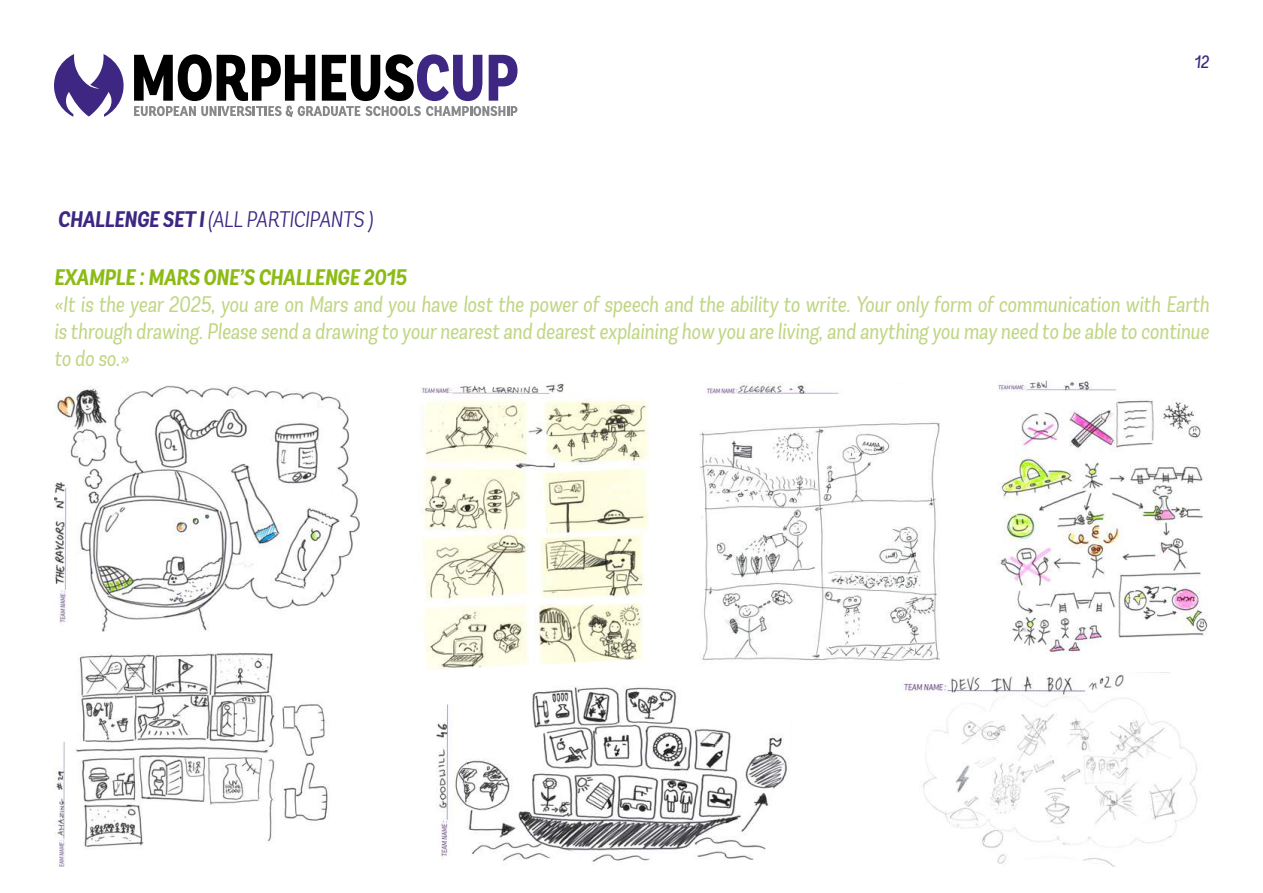
<style>
.page{position:relative;width:1263px;height:893px;background:#fff}
.page>*{position:absolute;margin:0;border:0;box-sizing:border-box;transform-origin:0 0}
.t1{font:italic condensed 22.5px/27px "Andes";color:#c0d682;text-align:justify}
.t2{font:italic 700 condensed 22.5px "Andes";color:#8cbb15}
.t3{font:italic 300 condensed 22.5px "Andes";color:#3e2782}
.t4{font:italic 18px "Andes Condensed";color:#3e2782}
.s1{font-weight:700}
</style>
<div class="page">
<svg style="left:54px;top:54px;width:70px;height:63px"></svg>
<svg style="left:134px;top:54px;width:383px;height:63px"></svg>
<img style="left:903px;top:674px;width:294px;height:192px">
<img style="left:700px;top:383px;width:240px;height:279px">
<img style="left:420px;top:384px;width:229px;height:286px">
<img style="left:436px;top:685px;width:351px;height:177px">
<img style="left:56px;top:652px;width:274px;height:215px">
<img style="left:54px;top:385px;width:306px;height:246px">
<img style="left:998px;top:380px;width:210px;height:273px">
<p class="t3" style="left:58px;top:206px;width:317px"><span class="s1">CHALLENGE SET I</span> (ALL PARTICIPANTS )</p>
<p class="t4" style="left:1194px;top:50px;width:16px">12</p>
<p class="t2" style="left:54px;top:263px;width:354px">EXAMPLE : MARS ONE’S CHALLENGE 2015</p>
<p class="t1" style="left:54px;top:290px;width:1156px">«It is the year 2025, you are on Mars and you have lost the power of speech and the ability to write. Your only form of communication with Earth is through drawing. Please send a drawing to your nearest and dearest explaining how you are living, and anything you may need to be able to continue to do so.»</p>
</div>
